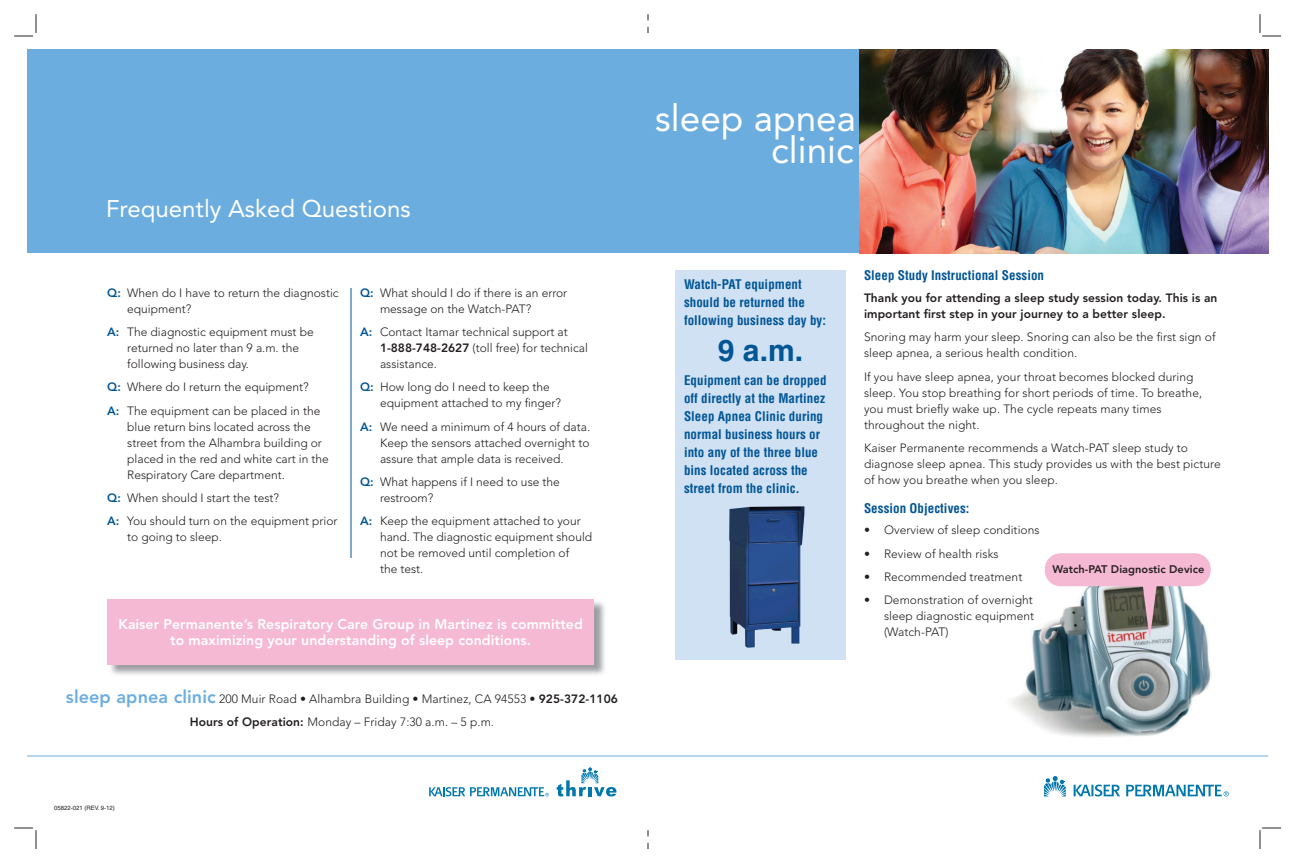
<style>
.page{position:relative;width:1296px;height:864px;background:#fff}
.page>*{position:absolute;margin:0;border:0;box-sizing:border-box;transform-origin:0 0}
.t1{font:37px/32px "Avenir";color:#fff;text-align:right}
.t2{font:700 30px "Helvetica";color:#005595}
.t3{font:24px "Avenir";color:#fff}
.t4{font:800 14px/16px "Avenir";letter-spacing:.005em;color:#fff;text-align:center}
.t5{font:700 condensed 13px/18px "Helvetica";letter-spacing:.005em;color:#005595}
.t6{font:300 12px/16px "Avenir";color:#231f20}
.t7{font:800 12px/16px "Avenir";letter-spacing:.005em;color:#231f20}
.t8{font:800 11px "Avenir";letter-spacing:.005em;color:#231f20}
.t9{font:6px "Helvetica";color:#231f20}
.s1{font-weight:800;color:#005595}
.s2{font-weight:800}
.s3{font-weight:800;font-size:18px;color:#6caddf}
</style>
<div class="page">
<svg style="left:648px;top:14px;width:1px;height:19px"></svg>
<svg style="left:648px;top:830px;width:1px;height:19px"></svg>
<svg style="left:14px;top:14px;width:23px;height:23px"></svg>
<svg style="left:1260px;top:14px;width:21px;height:23px"></svg>
<svg style="left:14px;top:828px;width:23px;height:21px"></svg>
<svg style="left:1260px;top:828px;width:21px;height:21px"></svg>
<img style="left:1011px;top:567px;width:200px;height:170px">
<div style="left:675px;top:270px;width:171px;height:389px;background:#cfe1f3"></div>
<div style="left:648px;top:50px;width:621px;height:203px;background:#6caddf"></div>
<div style="left:27px;top:50px;width:621px;height:203px;background:#6caddf"></div>
<img style="left:860px;top:50px;width:409px;height:203px">
<img style="left:729px;top:506px;width:75px;height:142px">
<img style="left:1045px;top:553px;width:166px;height:87px">
<hr style="left:27px;top:756px;width:1241px;height:1px;background:#6caddf">
<svg style="left:1044px;top:776px;width:22px;height:20px"></svg>
<svg style="left:1074px;top:785px;width:46px;height:11px"></svg>
<svg style="left:1126px;top:785px;width:103px;height:11px"></svg>
<hr style="left:351px;top:288px;width:1px;height:270px;background:#005595">
<img style="left:108px;top:602px;width:497px;height:73px">
<div style="left:107px;top:599px;width:487px;height:65px;background:#f6b9d4"></div>
<svg style="left:557px;top:767px;width:59px;height:29px"></svg>
<svg style="left:429px;top:787px;width:120px;height:9px"></svg>
<h3 class="t3" style="left:106px;top:195px;width:306px">Frequently Asked Questions</h3>
<p class="t6" style="left:127px;top:285px;width:213px;text-indent:-20px"><span class="s1">Q:</span> When do I have to return the diagnostic equipment?</p>
<p class="t6" style="left:127px;top:324px;width:188px;text-indent:-20px"><span class="s1">A:</span> The diagnostic equipment must be returned no later than 9 a.m. the following business day.</p>
<p class="t6" style="left:107px;top:376px;width:215px;line-height:23.2px"><span class="s1">Q:</span> Where do I return the equipment?<br><span class="s1">A:</span> The equipment can be placed in the</p>
<p class="t6" style="left:127px;top:418px;width:203px">blue return bins located across the street from the Alhambra building or placed in the red and white cart in the Respiratory Care department.</p>
<p class="t6" style="left:107px;top:486px;width:232px;line-height:23.2px"><span class="s1">Q:</span> When should I start the test?<br><span class="s1">A:</span> You should turn on the equipment prior</p>
<p class="t6" style="left:127px;top:529px;width:96px">to going to sleep.</p>
<p class="t6" style="left:380px;top:285px;width:189px;text-indent:-20px"><span class="s1">Q:</span> What should I do if there is an error message on the Watch-PAT?</p>
<p class="t6" style="left:380px;top:324px;width:209px;text-indent:-20px"><span class="s1">A:</span> Contact Itamar technical support at<br><span class="s2">1-888-748-2627</span> (toll free) for technical assistance.</p>
<p class="t6" style="left:380px;top:379px;width:183px;text-indent:-20px"><span class="s1">Q:</span> How long do I need to keep the equipment attached to my finger?</p>
<p class="t6" style="left:380px;top:418px;width:212px;text-align:justify;text-indent:-20px"><span class="s1">A:</span> We need a minimum of 4 hours of data.<br>Keep the sensors attached overnight to assure that ample data is received.</p>
<p class="t6" style="left:380px;top:474px;width:181px;text-indent:-20px"><span class="s1">Q:</span> What happens if I need to use the restroom?</p>
<p class="t6" style="left:380px;top:513px;width:214px;text-indent:-20px"><span class="s1">A:</span> Keep the equipment attached to your hand. The diagnostic equipment should not be removed until completion of<br>the test.</p>
<p class="t4" style="left:118px;top:616px;width:466px">Kaiser Permanente’s Respiratory Care Group in Martinez is committed to maximizing your understanding of sleep conditions.</p>
<p class="t6" style="left:66px;top:688px;width:554px;line-height:23.2px;text-align:center"><span class="s3">sleep apnea clinic</span> 200 Muir Road • Alhambra Building • Martinez, CA 94553 • <span class="s2">925-372-1106<br>Hours of Operation:</span> Monday – Friday 7:30 a.m. – 5 p.m.</p>
<p class="t9" style="left:54px;top:804px;width:62px">05822-021 (REV. 9-12)</p>
<h1 class="t1" style="left:655px;top:103px;width:202px">sleep apnea clinic</h1>
<p class="t5" style="left:684px;top:276px;width:144px">Watch-PAT equipment should be returned the following business day by:</p>
<h2 class="t2" style="left:718px;top:333px;width:87px">9 a.m.</h2>
<p class="t5" style="left:684px;top:371px;width:144px">Equipment can be dropped off directly at the Martinez<br>Sleep Apnea Clinic during normal business hours or into any of the three blue bins located across the street from the clinic.</p>
<p class="t5" style="left:864px;top:267px;width:182px">Sleep Study Instructional Session</p>
<p class="t7" style="left:864px;top:290px;width:355px">Thank you for attending a sleep study session today. This is an important first step in your journey to a better sleep.</p>
<p class="t6" style="left:864px;top:329px;width:353px">Snoring may harm your sleep. Snoring can also be the first sign of sleep apnea, a serious health condition.</p>
<p class="t6" style="left:864px;top:368px;width:340px">If you have sleep apnea, your throat becomes blocked during sleep. You stop breathing for short periods of time. To breathe, you must briefly wake up. The cycle repeats many times throughout the night.</p>
<p class="t6" style="left:864px;top:440px;width:358px">Kaiser Permanente recommends a Watch-PAT sleep study to diagnose sleep apnea. This study provides us with the best picture of how you breathe when you sleep.</p>
<p class="t5" style="left:864px;top:499px;width:107px">Session Objectives:</p>
<p class="t6" style="left:864px;top:522px;width:177px">• Overview of sleep conditions</p>
<p class="t6" style="left:864px;top:546px;width:136px">• Review of health risks</p>
<p class="t6" style="left:864px;top:569px;width:160px">• Recommended treatment</p>
<p class="t6" style="left:884px;top:592px;width:152px;text-align:justify;text-indent:-20px">• Demonstration of overnight sleep diagnostic equipment (Watch-PAT)</p>
<p class="t8" style="left:1052px;top:563px;width:153px">Watch-PAT Diagnostic Device</p>
</div>
